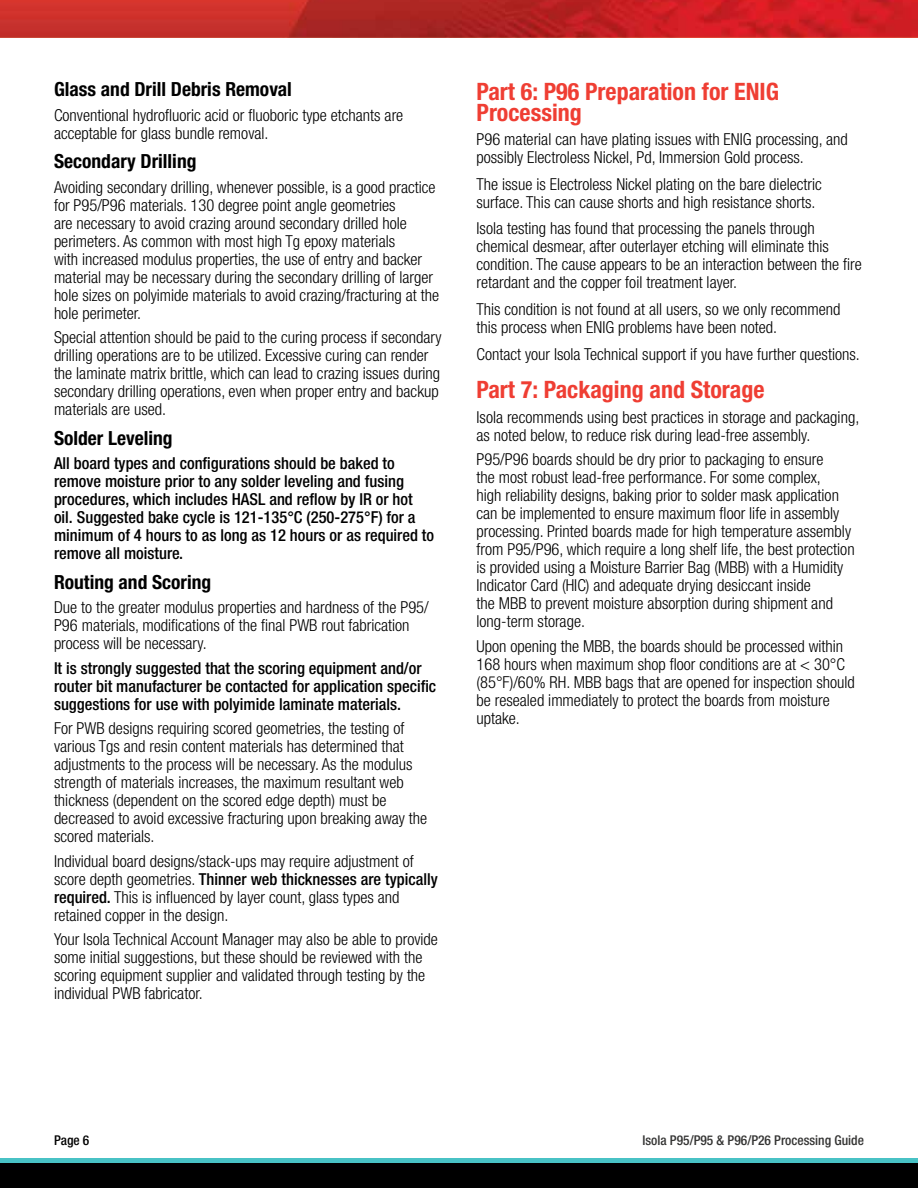
<style>
.page{position:relative;width:918px;height:1188px;background:#fff}
.page>*{position:absolute;margin:0;border:0;box-sizing:border-box;transform-origin:0 0}
.t1{font:700 condensed 24px/21px "Helvetica Neue";color:#ef3e33}
.t2{font:700 condensed 19.5px "Helvetica Neue";color:#000}
.t3{font:300 condensed 16.5px/18px "Helvetica Neue";color:#000}
.t4{font:500 condensed 16.5px/18px "Helvetica Neue";color:#000}
.t5{font:500 condensed 13.5px "Helvetica Neue";color:#343433}
.t6{font:500 condensed 13.5px "Helvetica Neue";color:#000}
.s1{font-weight:500}
</style>
<div class="page">
<div style="left:0;top:1163px;width:918px;height:25px;background:#000"></div>
<div style="left:0;top:1158px;width:918px;height:5px;background:#48c2c5"></div>
<img style="left:0;top:0;width:918px;height:38px">
<p class="t2" style="left:54px;top:77px;width:239px">Glass and Drill Debris Removal</p>
<p class="t3" style="left:54px;top:106px;width:351px">Conventional hydrofluoric acid or fluoboric type etchants are acceptable for glass bundle removal.</p>
<p class="t2" style="left:54px;top:150px;width:144px">Secondary Drilling</p>
<p class="t3" style="left:54px;top:178px;width:387px">Avoiding secondary drilling, whenever possible, is a good practice for P95/P96 materials. 130 degree point angle geometries<br>are necessary to avoid crazing around secondary drilled hole perimeters. As common with most high Tg epoxy materials<br>with increased modulus properties, the use of entry and backer material may be necessary during the secondary drilling of larger hole sizes on polyimide materials to avoid crazing/fracturing at the hole perimeter.</p>
<p class="t3" style="left:54px;top:328px;width:389px">Special attention should be paid to the curing process if secondary drilling operations are to be utilized. Excessive curing can render the laminate matrix brittle, which can lead to crazing issues during secondary drilling operations, even when proper entry and backup materials are used.</p>
<p class="t2" style="left:54px;top:426px;width:120px">Solder Leveling</p>
<p class="t4" style="left:54px;top:454px;width:382px">All board types and configurations should be baked to remove moisture prior to any solder leveling and fusing procedures, which includes HASL and reflow by IR or hot oil. Suggested bake cycle is 121-135°C (250-275°F) for a minimum of 4 hours to as long as 12 hours or as required to remove all moisture.</p>
<p class="t2" style="left:54px;top:570px;width:159px">Routing and Scoring</p>
<p class="t3" style="left:54px;top:598px;width:376px">Due to the greater modulus properties and hardness of the P95/<br>P96 materials, modifications of the final PWB rout fabrication process will be necessary.</p>
<p class="t4" style="left:54px;top:659px;width:384px">It is strongly suggested that the scoring equipment and/or router bit manufacturer be contacted for application specific suggestions for use with polyimide laminate materials.</p>
<p class="t3" style="left:54px;top:719px;width:375px">For PWB designs requiring scored geometries, the testing of various Tgs and resin content materials has determined that adjustments to the process will be necessary. As the modulus strength of materials increases, the maximum resultant web thickness (dependent on the scored edge depth) must be decreased to avoid excessive fracturing upon breaking away the scored materials.</p>
<p class="t3" style="left:54px;top:852px;width:385px">Individual board designs/stack-ups may require adjustment of score depth geometries. <span class="s1">Thinner web thicknesses are typically required.</span> This is influenced by layer count, glass types and retained copper in the design.</p>
<p class="t3" style="left:54px;top:930px;width:385px">Your Isola Technical Account Manager may also be able to provide some initial suggestions, but these should be reviewed with the scoring equipment supplier and validated through testing by the individual PWB fabricator.</p>
<h1 class="t1" style="left:477px;top:80px;width:304px">Part 6: P96 Preparation for ENIG<br>Processing</h1>
<p class="t3" style="left:477px;top:130px;width:373px">P96 material can have plating issues with ENIG processing, and possibly Electroless Nickel, Pd, Immersion Gold process.</p>
<p class="t3" style="left:477px;top:175px;width:347px">The issue is Electroless Nickel plating on the bare dielectric surface. This can cause shorts and high resistance shorts.</p>
<p class="t3" style="left:477px;top:219px;width:387px">Isola testing has found that processing the panels through chemical desmear, after outerlayer etching will eliminate this condition. The cause appears to be an interaction between the fire retardant and the copper foil treatment layer.</p>
<p class="t3" style="left:477px;top:300px;width:366px">This condition is not found at all users, so we only recommend this process when ENIG problems have been noted.</p>
<p class="t3" style="left:477px;top:345px;width:385px">Contact your Isola Technical support if you have further questions.</p>
<h1 class="t1" style="left:477px;top:379px;width:289px">Part 7: Packaging and Storage</h1>
<p class="t3" style="left:477px;top:408px;width:384px">Isola recommends using best practices in storage and packaging, as noted below, to reduce risk during lead-free assembly.</p>
<p class="t3" style="left:477px;top:450px;width:380px">P95/P96 boards should be dry prior to packaging to ensure<br>the most robust lead-free performance. For some complex,<br>high reliability designs, baking prior to solder mask application can be implemented to ensure maximum floor life in assembly processing. Printed boards made for high temperature assembly from P95/P96, which require a long shelf life, the best protection is provided using a Moisture Barrier Bag (MBB) with a Humidity Indicator Card (HIC) and adequate drying desiccant inside<br>the MBB to prevent moisture absorption during shipment and long‑term storage.</p>
<p class="t3" style="left:477px;top:637px;width:380px">Upon opening the MBB, the boards should be processed within 168 hours when maximum shop floor conditions are at &lt; 30°C (85°F)/60% RH. MBB bags that are opened for inspection should be resealed immediately to protect the boards from moisture uptake.</p>
<p class="t6" style="left:54px;top:1132px;width:37px">Page 6</p>
<p class="t5" style="left:643px;top:1132px;width:223px">Isola P95/P95 &amp; P96/P26 Processing Guide</p>
</div>
